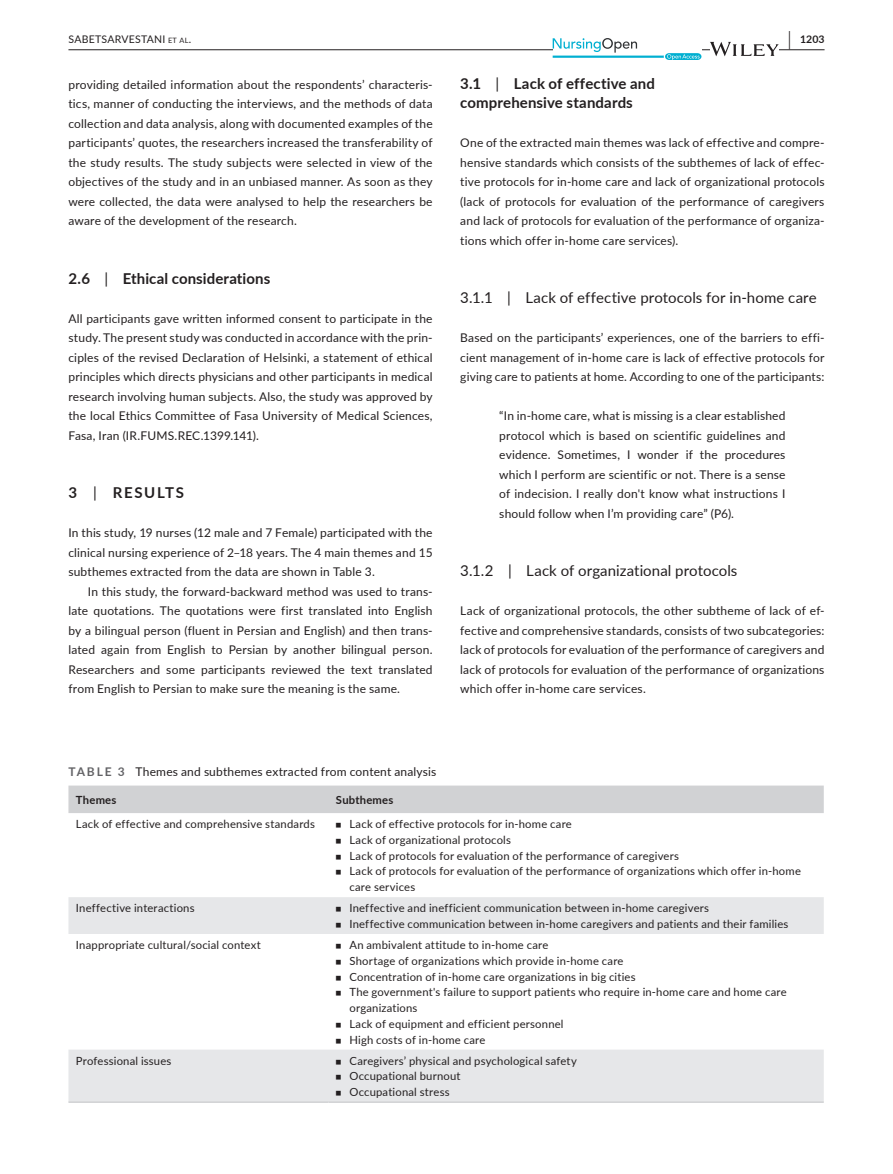
<style>
.page{position:relative;width:893px;height:1174px;background:#fff}
.page>*{position:absolute;margin:0;border:0;box-sizing:border-box;transform-origin:0 0}
.t1{font:15px "Lato";letter-spacing:.005em;color:#231f20}
.t2{font:700 15px/19.5px "Lato";letter-spacing:.01em;color:#231f20}
.t3{font:700 15px "Lato";letter-spacing:.105em;color:#231f20}
.t4{font:12px/19.5px "Lato";letter-spacing:.015em;color:#231f20;text-align:justify}
.t5{font:11.25px/15.8px "Lato";letter-spacing:.015em;color:#231f20}
.t6{font:700 11.25px "Lato";letter-spacing:.02em;color:#231f20}
.t7{font:10.5px "Lato";letter-spacing:.02em;color:#231f20}
.t8{font:700 10.5px "Lato";color:#231f20}
.s1{font-size:7.35px}
.s2{font-size:19.5px}
.s3{font-weight:400}
.s4{font-weight:700;color:#636366}
.s5{font-family:"STIX"}
</style>
<div class="page">
<hr style="left:68px;top:49px;width:756px;height:1px;background:#231f20">
<svg style="left:553px;top:38px;width:148px;height:22px"></svg>
<svg style="left:710px;top:42px;width:69px;height:14px"></svg>
<div style="left:68px;top:785px;width:756px;height:28px;background:#d1d2d4"></div>
<svg style="left:68px;top:897px;width:756px;height:204px"></svg>
<hr style="left:68px;top:1101px;width:260px;height:1px;background:#d1d2d4">
<hr style="left:328px;top:1101px;width:496px;height:1px;background:#d1d2d4">
<p class="t7" style="left:68px;top:31px;width:124px">SABETSARVESTANI <span class="s1">et al</span>.</p>
<p class="t8" style="left:789px;top:31px;width:37px"><span class="s2">|</span> 1203</p>
<p class="t4" style="left:68px;top:74px;width:366px">providing detailed information about the respondents’ characteris&shy;tics, manner of conducting the interviews, and the methods of data collection and data analysis, along with documented examples of the participants’ quotes, the researchers increased the transferability of the study results. The study subjects were selected in view of the objectives of the study and in an unbiased manner. As soon as they were collected, the data were analysed to help the researchers be aware of the development of the research.</p>
<p class="t2" style="left:460px;top:73px;width:196px">3.1 <span class="s3">|</span> Lack of effective and comprehensive standards</p>
<p class="t4" style="left:460px;top:132px;width:366px">One of the extracted main themes was lack of effective and compre&shy;hensive standards which consists of the subthemes of lack of effec&shy;tive protocols for in-home care and lack of organizational protocols (lack of protocols for evaluation of the performance of caregivers and lack of protocols for evaluation of the performance of organiza&shy;tions which offer in-home care services).</p>
<p class="t2" style="left:68px;top:268px;width:203px">2.6 <span class="s3">|</span> Ethical considerations</p>
<p class="t4" style="left:68px;top:308px;width:366px">All participants gave written informed consent to participate in the study. The present study was conducted in accordance with the prin&shy;ciples of the revised Declaration of Helsinki, a statement of ethical principles which directs physicians and other participants in medical research involving human subjects. Also, the study was approved by the local Ethics Committee of Fasa University of Medical Sciences, Fasa, Iran (IR.FUMS.REC.1399.141).</p>
<p class="t3" style="left:68px;top:482px;width:117px">3 <span class="s3">|</span> RESULTS</p>
<p class="t4" style="left:68px;top:522px;width:366px">In this study, 19 nurses (12 male and 7 Female) participated with the clinical nursing experience of 2–18 years. The 4 main themes and 15 subthemes extracted from the data are shown in Table 3.</p>
<p class="t4" style="left:68px;top:581px;width:366px;text-indent:19px">In this study, the forward-backward method was used to trans&shy;late quotations. The quotations were first translated into English by a bilingual person (fluent in Persian and English) and then trans&shy;lated again from English to Persian by another bilingual person.<br>Researchers and some participants reviewed the text translated from English to Persian to make sure the meaning is the same.</p>
<p class="t1" style="left:460px;top:287px;width:358px">3.1.1 | Lack of effective protocols for in-home care</p>
<p class="t4" style="left:460px;top:327px;width:366px">Based on the participants’ experiences, one of the barriers to effi&shy;cient management of in-home care is lack of effective protocols for giving care to patients at home. According to one of the participants:</p>
<p class="t4" style="left:499px;top:405px;width:288px">“In in-home care, what is missing is a clear established protocol which is based on scientific guidelines and evidence. Sometimes, I wonder if the procedures which I perform are scientific or not. There is a sense of indecision. I really don't know what instructions I should follow when I’m providing care” (P6).</p>
<p class="t1" style="left:460px;top:560px;width:279px">3.1.2 | Lack of organizational protocols</p>
<p class="t4" style="left:460px;top:600px;width:366px">Lack of organizational protocols, the other subtheme of lack of ef&shy;fective and comprehensive standards, consists of two subcategories: lack of protocols for evaluation of the performance of caregivers and lack of protocols for evaluation of the performance of organizations which offer in-home care services.</p>
<p class="t4" style="left:68px;top:761px;width:369px"><span class="s4">TABLE 3</span> Themes and subthemes extracted from content analysis</p>
<p class="t6" style="left:76px;top:791px;width:42px">Themes</p>
<p class="t6" style="left:336px;top:791px;width:59px">Subthemes</p>
<p class="t5" style="left:76px;top:815px;width:240px">Lack of effective and comprehensive standards</p>
<p class="t5" style="left:336px;top:815px;width:237px"><span class="s5">▪</span> Lack of effective protocols for in-home care</p>
<p class="t5" style="left:336px;top:831px;width:177px"><span class="s5">▪</span> Lack of organizational protocols</p>
<p class="t5" style="left:336px;top:847px;width:345px"><span class="s5">▪</span> Lack of protocols for evaluation of the performance of caregivers</p>
<p class="t5" style="left:349px;top:863px;width:453px;text-indent:-13px"><span class="s5">▪</span> Lack of protocols for evaluation of the performance of organizations which offer in-home care services</p>
<p class="t5" style="left:76px;top:899px;width:120px">Ineffective interactions</p>
<p class="t5" style="left:336px;top:899px;width:375px"><span class="s5">▪</span> Ineffective and inefficient communication between in-home caregivers</p>
<p class="t5" style="left:336px;top:915px;width:454px"><span class="s5">▪</span> Ineffective communication between in-home caregivers and patients and their families</p>
<p class="t5" style="left:76px;top:936px;width:186px">Inappropriate cultural/social context</p>
<p class="t5" style="left:336px;top:936px;width:214px"><span class="s5">▪</span> An ambivalent attitude to in-home care</p>
<p class="t5" style="left:336px;top:952px;width:289px"><span class="s5">▪</span> Shortage of organizations which provide in-home care</p>
<p class="t5" style="left:336px;top:968px;width:301px"><span class="s5">▪</span> Concentration of in-home care organizations in big cities</p>
<p class="t5" style="left:349px;top:984px;width:439px;text-indent:-14px"><span class="s5">▪</span> The government's failure to support patients who require in-home care and home care organizations</p>
<p class="t5" style="left:336px;top:1015px;width:229px"><span class="s5">▪</span> Lack of equipment and efficient personnel</p>
<p class="t5" style="left:336px;top:1031px;width:151px"><span class="s5">▪</span> High costs of in-home care</p>
<p class="t5" style="left:76px;top:1052px;width:97px">Professional issues</p>
<p class="t5" style="left:336px;top:1052px;width:242px"><span class="s5">▪</span> Caregivers’ physical and psychological safety</p>
<p class="t5" style="left:336px;top:1068px;width:126px"><span class="s5">▪</span> Occupational burnout</p>
<p class="t5" style="left:336px;top:1083px;width:115px"><span class="s5">▪</span> Occupational stress</p>
</div>
